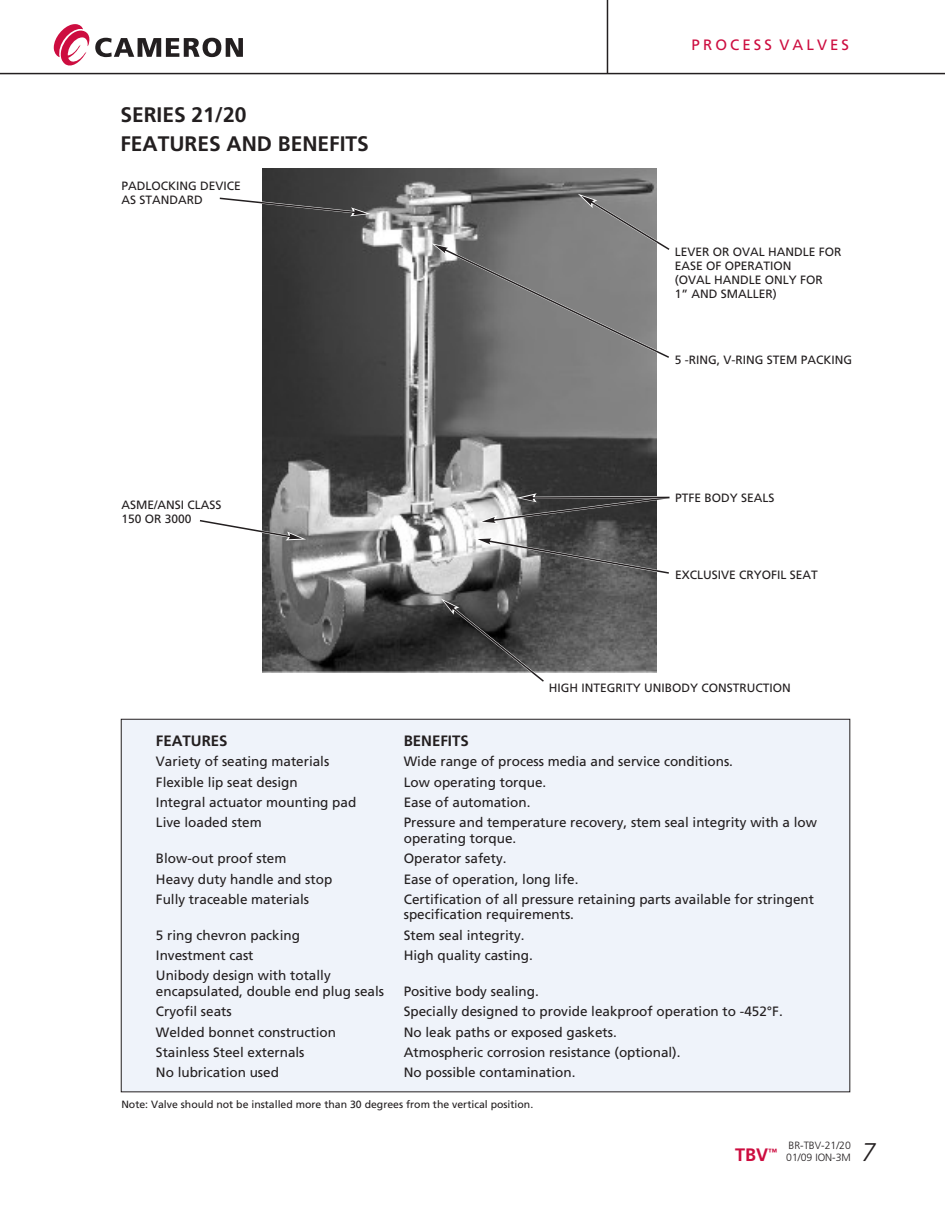
<style>
.page{position:relative;width:945px;height:1215px;background:#fff}
.page>*{position:absolute;margin:0;border:0;box-sizing:border-box;transform-origin:0 0}
.t1{font:italic 300 25.5px "Frutiger";color:#231f20}
.t2{font:700 21px/29.2px "Frutiger";color:#231f20}
.t3{font:700 18px "Frutiger";color:#cd0d40}
.t4{font:700 15px "Frutiger";color:#231f20}
.t5{font:15px "Frutiger Roman";letter-spacing:.21em;color:#cd0d40}
.t6{font:13.5px/15.6px "Frutiger Roman";color:#231f20}
.t7{font:12px/14px "Frutiger Roman";color:#231f20}
.t8{font:10.5px "Frutiger Roman";color:#231f20}
.t9{font:300 10.5px/11.9px "Frutiger";color:#231f20}
.t10{font:700 9px "Frutiger";color:#cd0d40}
</style>
<div class="page">
<img style="left:263px;top:168px;width:393px;height:504px">
<div style="left:120px;top:719px;width:731px;height:374px;background:#eff3fa"></div>
<svg style="left:219px;top:197px;width:152px;height:19px"></svg>
<svg style="left:199px;top:518px;width:107px;height:22px"></svg>
<svg style="left:474px;top:538px;width:195px;height:36px;background:#717171"></svg>
<svg style="left:478px;top:493px;width:192px;height:31px;background:#6a6a6a"></svg>
<svg style="left:431px;top:194px;width:239px;height:165px;background:#808080"></svg>
<svg style="left:441px;top:599px;width:104px;height:83px;background:#575757"></svg>
<hr style="left:0;top:73px;width:945px;height:1px;background:#231f20">
<hr style="left:607px;top:0;width:1px;height:73px;background:#231f20">
<svg style="left:54px;top:24px;width:189px;height:42px"></svg>
<h2 class="t2" style="left:120px;top:99px;width:250px">SERIES 21/20<br>FEATURES AND BENEFITS</h2>
<p class="t7" style="left:122px;top:178px;width:121px">PADLOCKING DEVICE<br>AS STANDARD</p>
<p class="t5" style="left:692px;top:36px;width:159px">PROCESS VALVES</p>
<p class="t7" style="left:675px;top:245px;width:168px">LEVER OR OVAL HANDLE FOR<br>EASE OF OPERATION<br>(OVAL HANDLE ONLY FOR<br>1” AND SMALLER)</p>
<p class="t7" style="left:675px;top:353px;width:179px">5 -RING, V-RING STEM PACKING</p>
<p class="t7" style="left:122px;top:498px;width:101px">ASME/ANSI CLASS<br>150 OR 3000</p>
<p class="t7" style="left:675px;top:491px;width:101px">PTFE BODY SEALS</p>
<p class="t7" style="left:675px;top:568px;width:144px">EXCLUSIVE CRYOFIL SEAT</p>
<p class="t7" style="left:549px;top:681px;width:244px">HIGH INTEGRITY UNIBODY CONSTRUCTION</p>
<p class="t4" style="left:156px;top:731px;width:73px">FEATURES</p>
<p class="t4" style="left:404px;top:731px;width:67px">BENEFITS</p>
<p class="t6" style="left:156px;top:754px;width:175px">Variety of seating materials</p>
<p class="t6" style="left:404px;top:754px;width:331px">Wide range of process media and service conditions.</p>
<p class="t6" style="left:156px;top:774px;width:143px">Flexible lip seat design</p>
<p class="t6" style="left:404px;top:774px;width:144px">Low operating torque.</p>
<p class="t6" style="left:156px;top:794px;width:202px">Integral actuator mounting pad</p>
<p class="t6" style="left:404px;top:794px;width:128px">Ease of automation.</p>
<p class="t6" style="left:156px;top:815px;width:107px">Live loaded stem</p>
<p class="t6" style="left:404px;top:815px;width:415px">Pressure and temperature recovery, stem seal integrity with a low operating torque.</p>
<p class="t6" style="left:156px;top:851px;width:132px">Blow-out proof stem</p>
<p class="t6" style="left:404px;top:851px;width:104px">Operator safety.</p>
<p class="t6" style="left:156px;top:871px;width:178px">Heavy duty handle and stop</p>
<p class="t6" style="left:404px;top:871px;width:176px">Ease of operation, long life.</p>
<p class="t6" style="left:156px;top:891px;width:155px">Fully traceable materials</p>
<p class="t6" style="left:404px;top:891px;width:412px">Certification of all pressure retaining parts available for stringent specification requirements.</p>
<p class="t6" style="left:156px;top:927px;width:146px">5 ring chevron packing</p>
<p class="t6" style="left:404px;top:927px;width:122px">Stem seal integrity.</p>
<p class="t6" style="left:156px;top:948px;width:99px">Investment cast</p>
<p class="t6" style="left:404px;top:948px;width:131px">High quality casting.</p>
<p class="t6" style="left:156px;top:968px;width:230px">Unibody design with totally encapsulated, double end plug seals</p>
<p class="t6" style="left:404px;top:983px;width:137px">Positive body sealing.</p>
<p class="t6" style="left:156px;top:1004px;width:77px">Cryofil seats</p>
<p class="t6" style="left:404px;top:1004px;width:380px">Specially designed to provide leakproof operation to -452°F.</p>
<p class="t6" style="left:156px;top:1024px;width:182px">Welded bonnet construction</p>
<p class="t6" style="left:404px;top:1024px;width:215px">No leak paths or exposed gaskets.</p>
<p class="t6" style="left:156px;top:1044px;width:150px">Stainless Steel externals</p>
<p class="t6" style="left:404px;top:1044px;width:278px">Atmospheric corrosion resistance (optional).</p>
<p class="t6" style="left:156px;top:1065px;width:125px">No lubrication used</p>
<p class="t6" style="left:404px;top:1065px;width:173px">No possible contamination.</p>
<p class="t8" style="left:121px;top:1098px;width:413px">Note: Valve should not be installed more than 30 degrees from the vertical position.</p>
<p class="t10" style="left:768px;top:1146px;width:10px">™</p>
<h3 class="t3" style="left:735px;top:1144px;width:35px">TBV</h3>
<p class="t9" style="left:786px;top:1140px;width:66px">BR-TBV-21/20<br>01/09 ION-3M</p>
<h1 class="t1" style="left:861px;top:1137px;width:16px">7</h1>
</div>
